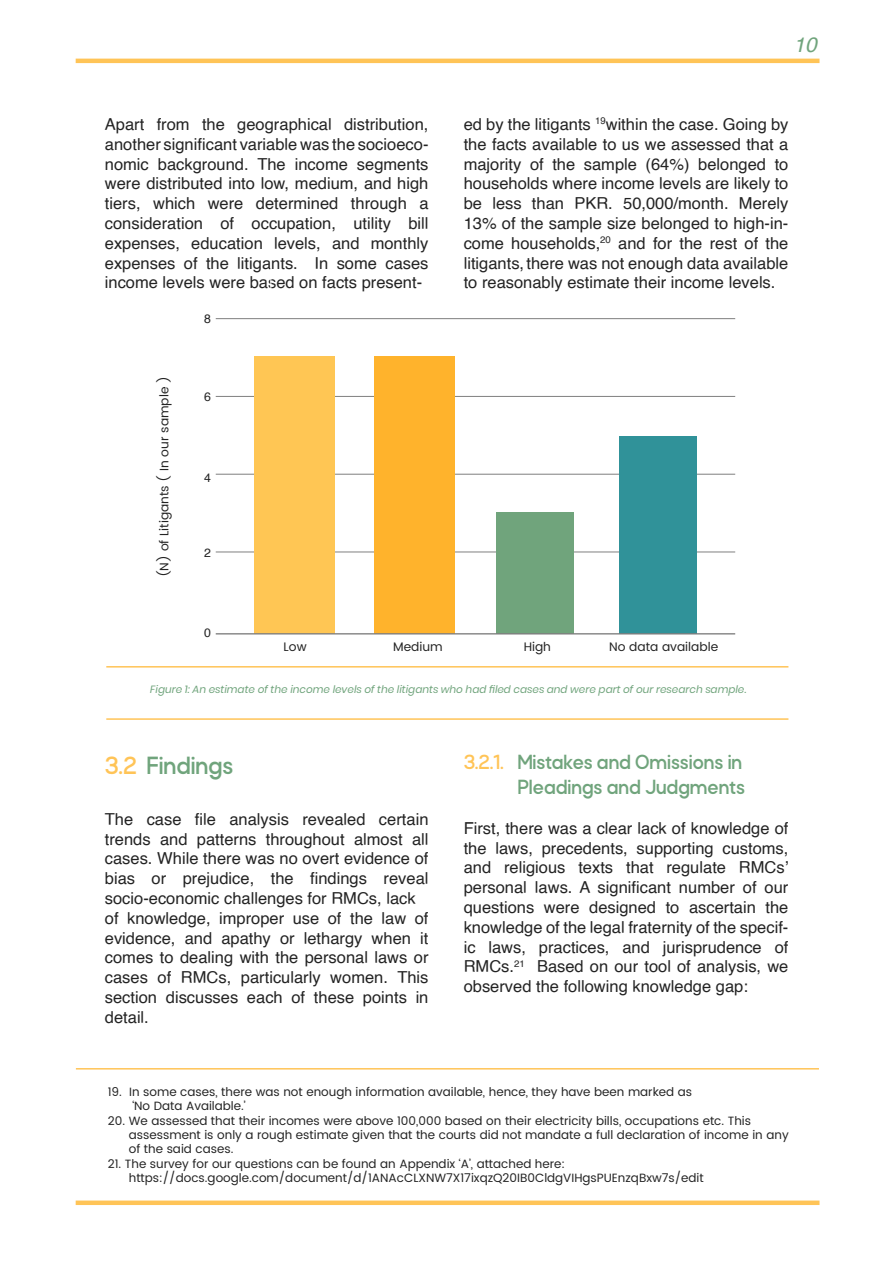
<style>
.page{position:relative;width:893px;height:1263px;background:#fff}
.page>*{position:absolute;margin:0;border:0;box-sizing:border-box;transform-origin:0 0}
.t1{font:700 25.5px "Rota";color:#70a47c}
.t2{font:700 21px/25.2px "Rota";color:#70a47c;text-align:right}
.t3{font:italic 21px "Helvetica";color:#70a47c}
.t4{font:16.5px/19.8px "Helvetica";color:#232323;text-align:justify}
.t5{font:12.3px "Poppins";color:#232323}
.t6{font:12.3px "Helvetica";color:#232323}
.t7{font:12px/14.4px "Poppins";color:#232323}
.t8{font:italic 10.5px "Poppins";color:#70a47c}
.s1{color:#ffc457}
</style>
<div class="page">
<hr style="left:216px;top:318px;width:519px;height:1px;background:#7f7f7f">
<hr style="left:216px;top:396px;width:519px;height:1px;background:#7f7f7f">
<hr style="left:216px;top:474px;width:519px;height:1px;background:#7f7f7f">
<hr style="left:216px;top:552px;width:519px;height:1px;background:#7f7f7f">
<div style="left:254px;top:357px;width:81px;height:277px;background:#ffc654"></div>
<div style="left:374px;top:357px;width:80px;height:277px;background:#ffb32c"></div>
<div style="left:496px;top:512px;width:78px;height:122px;background:#70a47c"></div>
<div style="left:619px;top:436px;width:78px;height:198px;background:#309299"></div>
<hr style="left:76px;top:59px;width:743px;height:4px;background:#ffc457">
<div style="left:76px;top:1200px;width:743px;height:5px;background:#ffc457"></div>
<hr style="left:76px;top:1068px;width:743px;height:1px;background:#ffc457">
<hr style="left:106px;top:666px;width:682px;height:1px;background:#ffc457">
<hr style="left:106px;top:718px;width:682px;height:2px;background:#ffc457">
<hr style="left:216px;top:633px;width:519px;height:1px;background:#7f7f7f">
<div style="left:76px;top:61px;width:30px;height:620px;background:#fff"></div>
<div style="left:91px;top:61px;width:755px;height:57px;background:#fff"></div>
<p class="t3" style="left:793px;top:28px;width:25px">10</p>
<p class="t4" style="left:105px;top:115px;width:325px">Apart from the geographical distribution, another significant variable was the socioeco&shy;nomic background. The income segments were distributed into low, medium, and high tiers, which were determined through a consideration of occupation, utility bill expenses, education levels, and monthly expenses of the litigants. In some cases income levels were based on facts present-</p>
<p class="t5" style="left:155px;top:577px;width:203px;rotate:-90deg">(N) of Litigants ( In our sample )</p>
<p class="t6" style="left:204px;top:309px;width:8px">8</p>
<p class="t6" style="left:204px;top:387px;width:8px">6</p>
<p class="t6" style="left:204px;top:468px;width:8px">4</p>
<p class="t6" style="left:204px;top:543px;width:8px">2</p>
<p class="t6" style="left:204px;top:623px;width:8px">0</p>
<p class="t4" style="left:464px;top:115px;width:326px">ed by the litigants <sup>19</sup>within the case. Going by the facts available to us we assessed that a majority of the sample (64%) belonged to households where income levels are likely to be less than PKR. 50,000/month. Merely 13% of the sample size belonged to high-in&shy;come households,<sup>20</sup> and for the rest of the litigants, there was not enough data available to reasonably estimate their income levels.</p>
<p class="t5" style="left:284px;top:638px;width:24px">Low</p>
<p class="t5" style="left:393px;top:638px;width:51px">Medium</p>
<p class="t5" style="left:524px;top:638px;width:29px">High</p>
<p class="t5" style="left:609px;top:638px;width:111px">No data available</p>
<p class="t8" style="left:150px;top:683px;width:597px">Figure 1: An estimate of the income levels of the litigants who had filed cases and were part of our research sample.</p>
<h1 class="t1" style="left:105px;top:752px;width:130px"><span class="s1">3.2</span> Findings</h1>
<p class="t4" style="left:105px;top:810px;width:325px;text-align:left">The case file analysis revealed certain trends and patterns throughout almost all cases. While there was no overt evidence of bias or prejudice, the findings reveal socio-economic challenges for RMCs, lack of knowledge, improper use of the law of evidence, and apathy or lethargy when it comes to dealing with the personal laws or cases of RMCs, particularly women. This section discusses each of these points in detail.</p>
<p class="t2" style="left:464px;top:750px;width:283px"><span class="s1">3.2.1.</span> Mistakes and Omissions in<br>Pleadings and Judgments</p>
<p class="t4" style="left:464px;top:819px;width:326px">First, there was a clear lack of knowledge of the laws, precedents, supporting customs, and religious texts that regulate RMCs’ personal laws. A significant number of our questions were designed to ascertain the knowledge of the legal fraternity of the specif&shy;ic laws, practices, and jurisprudence of RMCs.<sup>21</sup> Based on our tool of analysis, we observed the following knowledge gap:</p>
<p class="t7" style="left:132px;top:1085px;width:561px;text-indent:-25px">19. In some cases, there was not enough information available, hence, they have been marked as ‘No Data Available.’</p>
<p class="t7" style="left:129px;top:1113px;width:661px;text-indent:-21px">20. We assessed that their incomes were above 100,000 based on their electricity bills, occupations etc. This assessment is only a rough estimate given that the courts did not mandate a full declaration of income in any of the said cases.</p>
<p class="t7" style="left:129px;top:1157px;width:576px;text-indent:-21px">21. The survey for our questions can be found an Appendix ‘A’, attached here: https://docs.google.com/document/d/1ANAcCLXNW7X17ixqzQ20IB0CldgVIHgsPUEnzqBxw7s/edit</p>
</div>
